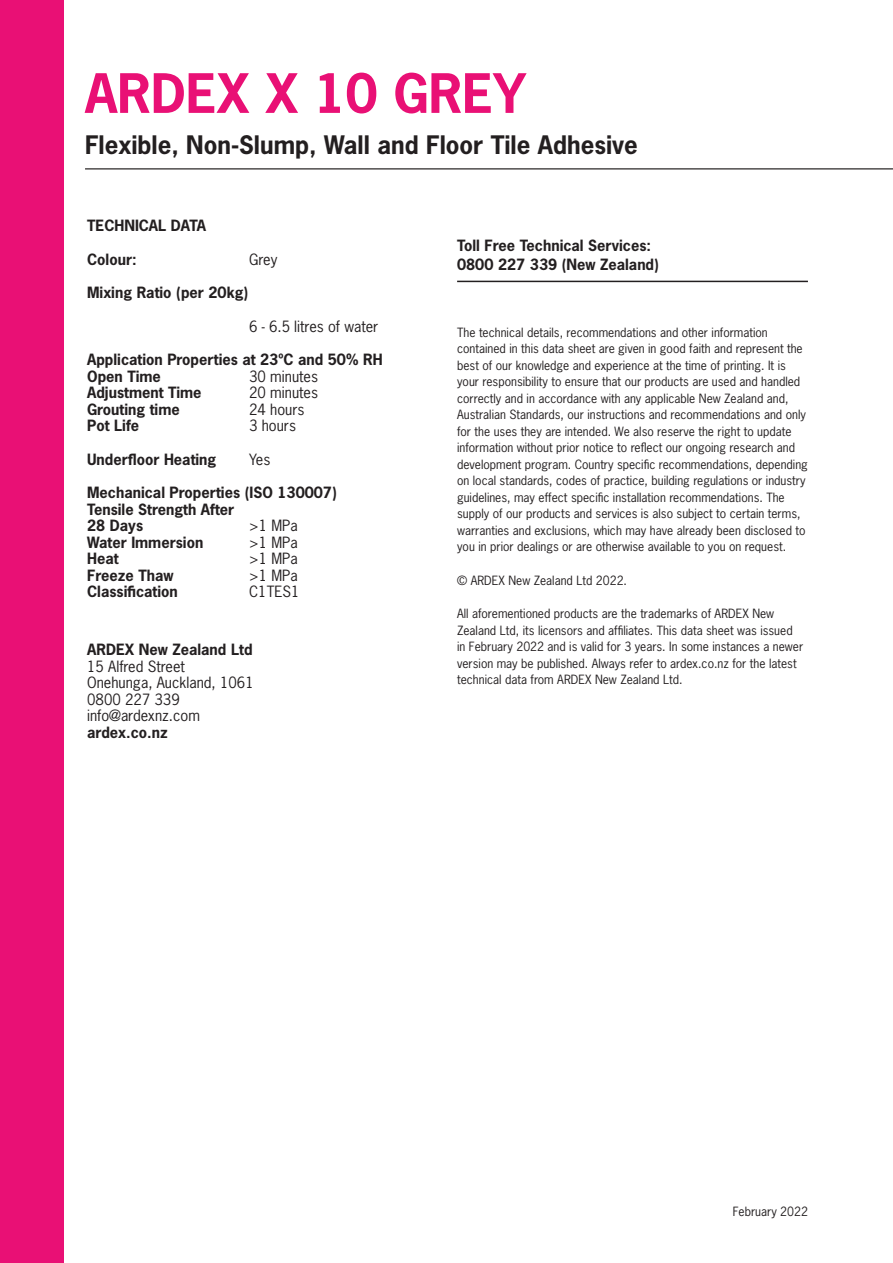
<style>
.page{position:relative;width:893px;height:1263px;background:#fff}
.page>*{position:absolute;margin:0;border:0;box-sizing:border-box;transform-origin:0 0}
.Paragraph_Style_2{font:700 51px "News Gothic Std";color:#e91075}
.Paragraph_Style_1{font:700 24px "News Gothic Std";color:#231f20}
.Paragraph_Style_1-2{font:700 14.7px/16.5px "News Gothic Std";color:#231f20}
.t1{font:14.7px "News Gothic Std";color:#231f20}
.Paragraph_Style_1-3{font:12px/16.5px "News Gothic Std";color:#231f20}
</style>
<div class="page">
<div style="left:0;top:0;width:64px;height:1263px;background:#e91075"></div>
<hr style="left:85px;top:168px;width:808px;height:1px;background:#231f20">
<hr style="left:457px;top:281px;width:351px;height:1px;background:#231f20">
<p class="Paragraph_Style_2" style="left:85px;top:60px;width:443px">ARDEX X 10 GREY</p>
<p class="Paragraph_Style_1" style="left:85px;top:129px;width:554px">Flexible, Non-Slump, Wall and Floor Tile Adhesive</p>
<p class="Paragraph_Style_1-2" style="left:87px;top:217px;width:120px">TECHNICAL DATA</p>
<p class="Paragraph_Style_1-2" style="left:87px;top:251px;width:51px">Colour:</p>
<p class="t1" style="left:249px;top:250px;width:30px">Grey</p>
<p class="Paragraph_Style_1-2" style="left:87px;top:284px;width:163px">Mixing Ratio (per 20kg)</p>
<p class="t1" style="left:249px;top:317px;width:131px">6 - 6.5 litres of water</p>
<p class="Paragraph_Style_1-2" style="left:87px;top:351px;width:297px">Application Properties at 23ºC and 50% RH<br>Open Time</p>
<p class="t1" style="left:249px;top:367px;width:70px">30 minutes</p>
<p class="Paragraph_Style_1-2" style="left:87px;top:384px;width:116px">Adjustment Time</p>
<p class="t1" style="left:249px;top:383px;width:70px">20 minutes</p>
<p class="Paragraph_Style_1-2" style="left:87px;top:401px;width:94px">Grouting time</p>
<p class="t1" style="left:249px;top:400px;width:57px">24 hours</p>
<p class="Paragraph_Style_1-2" style="left:87px;top:417px;width:54px">Pot Life</p>
<p class="t1" style="left:249px;top:416px;width:48px">3 hours</p>
<p class="Paragraph_Style_1-2" style="left:87px;top:451px;width:131px">Underfloor Heating</p>
<p class="t1" style="left:249px;top:450px;width:23px">Yes</p>
<p class="Paragraph_Style_1-2" style="left:87px;top:484px;width:251px">Mechanical Properties (ISO 130007)<br>Tensile Strength After<br>28 Days</p>
<p class="t1" style="left:249px;top:516px;width:50px">&gt;1 MPa</p>
<p class="Paragraph_Style_1-2" style="left:87px;top:534px;width:118px">Water Immersion</p>
<p class="t1" style="left:249px;top:533px;width:50px">&gt;1 MPa</p>
<p class="Paragraph_Style_1-2" style="left:87px;top:550px;width:33px">Heat</p>
<p class="t1" style="left:249px;top:549px;width:50px">&gt;1 MPa</p>
<p class="Paragraph_Style_1-2" style="left:87px;top:567px;width:88px">Freeze Thaw</p>
<p class="t1" style="left:249px;top:566px;width:50px">&gt;1 MPa</p>
<p class="Paragraph_Style_1-2" style="left:87px;top:583px;width:92px">Classification</p>
<p class="t1" style="left:249px;top:582px;width:52px">C1TES1</p>
<p class="Paragraph_Style_1-2" style="left:87px;top:641px;width:167px">ARDEX New Zealand Ltd</p>
<p class="t1" style="left:87px;top:657px;width:99px">15 Alfred Street</p>
<p class="t1" style="left:87px;top:673px;width:168px">Onehunga, Auckland, 1061</p>
<p class="t1" style="left:87px;top:690px;width:94px">0800 227 339</p>
<p class="t1" style="left:87px;top:706px;width:114px">info@ardexnz.com</p>
<p class="Paragraph_Style_1-2" style="left:87px;top:724px;width:82px">ardex.co.nz</p>
<p class="Paragraph_Style_1-2" style="left:457px;top:237px;width:195px">Toll Free Technical Services:</p>
<p class="Paragraph_Style_1-2" style="left:457px;top:255px;width:203px">0800 227 339 (New Zealand)</p>
<p class="Paragraph_Style_1-3" style="left:457px;top:324px;width:352px">The technical details, recommendations and other information contained in this data sheet are given in good faith and represent the best of our knowledge and experience at the time of printing. It is your responsibility to ensure that our products are used and handled correctly and in accordance with any applicable New Zealand and, Australian Standards, our instructions and recommendations and only for the uses they are intended. We also reserve the right to update information without prior notice to reflect our ongoing research and development program. Country specific recommendations, depending on local standards, codes of practice, building regulations or industry guidelines, may effect specific installation recommendations. The supply of our products and services is also subject to certain terms, warranties and exclusions, which may have already been disclosed to you in prior dealings or are otherwise available to you on request.</p>
<p class="Paragraph_Style_1-3" style="left:457px;top:572px;width:171px">© ARDEX New Zealand Ltd 2022.</p>
<p class="Paragraph_Style_1-3" style="left:457px;top:605px;width:348px">All aforementioned products are the trademarks of ARDEX New Zealand Ltd, its licensors and affiliates. This data sheet was issued in February 2022 and is valid for 3 years. In some instances a newer version may be published. Always refer to ardex.co.nz for the latest technical data from ARDEX New Zealand Ltd.</p>
<p class="Paragraph_Style_1-3" style="left:733px;top:1203px;width:77px">February 2022</p>
</div>
